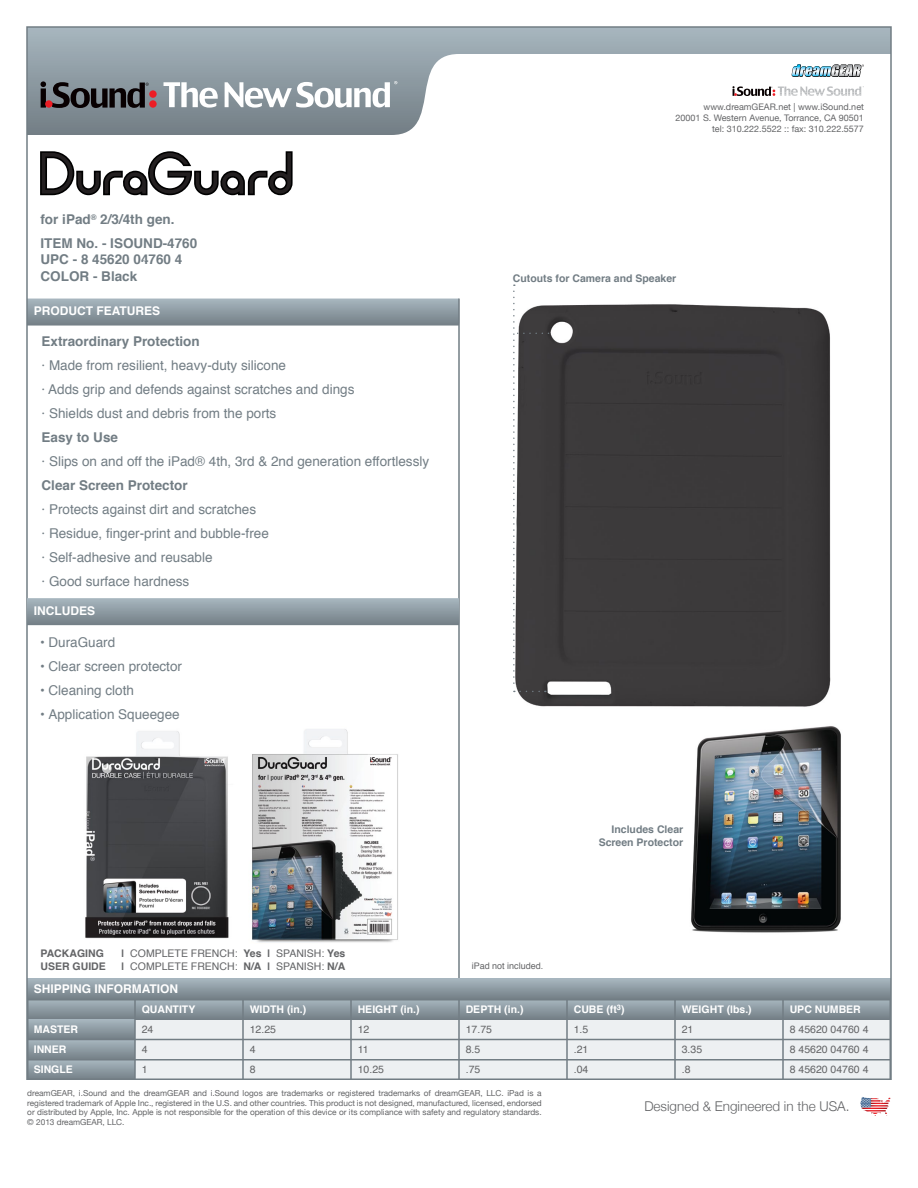
<style>
.page{position:relative;width:918px;height:1188px;background:#fff}
.page>*{position:absolute;margin:0;border:0;box-sizing:border-box;transform-origin:0 0}
.t1{font:13.5px/24px "Helvetica";color:#727d84}
.t2{font:700 13.5px/23.4px "Helvetica";color:#727d84}
.t3{font:300 13.5px "Helvetica Neue";color:#636466}
.t4{font:700 12px "Helvetica";color:#fff}
.t5{font:10.5px/12.6px "Helvetica";color:#636466}
.t6{font:700 10.5px/20.2px "Helvetica";color:#fff}
.t7{font:700 10.5px/13.5px "Helvetica";color:#727d84;text-align:right}
.t8{font:700 10.5px/12.6px "Helvetica";color:#636466}
.t9{font:9px/10.8px "Helvetica Neue";color:#636466;text-align:right}
.t10{font:9px "Helvetica";color:#636466}
.t11{font:8.25px/9.9px "Helvetica Neue";color:#636466;text-align:justify}
.s1{font-weight:700}
</style>
<div class="page">
<svg style="left:29px;top:299px;width:429px;height:27px;background:#8e9ba3"></svg>
<hr style="left:458px;top:299px;width:2px;height:687px;background:#727d84">
<div style="left:27px;top:979px;width:864px;height:20px;background:linear-gradient(to bottom,#a6b5be,#77838a)"></div>
<svg style="left:29px;top:999px;width:860px;height:79px;background:#c5ccd0"></svg>
<svg style="left:29px;top:29px;width:860px;height:106px"></svg>
<svg style="left:27px;top:598px;width:433px;height:27px;background:#8e9ba3"></svg>
<svg style="left:732px;top:58px;width:132px;height:38px"></svg>
<div style="left:149px;top:100px;width:8px;height:8px;background:#ed1d24;border-radius:50%"></div>
<div style="left:149px;top:90px;width:8px;height:8px;background:#ed1d24;border-radius:50%"></div>
<svg style="left:40px;top:81px;width:6px;height:27px"></svg>
<div style="left:45px;top:100px;width:8px;height:8px;background:#ed1d24;border-radius:50%"></div>
<svg style="left:52px;top:82px;width:97px;height:26px;background:#4b4e53"></svg>
<svg style="left:164px;top:81px;width:233px;height:27px"></svg>
<svg style="left:860px;top:1097px;width:31px;height:19px"></svg>
<svg style="left:40px;top:151px;width:253px;height:45px"></svg>
<img style="left:85px;top:731px;width:144px;height:208px">
<img style="left:252px;top:729px;width:146px;height:214px">
<div style="left:514px;top:304px;width:317px;height:403px;background:#3c3a3b"></div>
<img style="left:691px;top:726px;width:150px;height:207px">
<svg style="left:513px;top:285px;width:36px;height:407px;background:#5f5e5f"></svg>
<h1 class="t2" style="left:40px;top:208px;width:158px">for iPad<sup>®</sup> 2/3/4th gen.<br>ITEM No. - ISOUND-4760</h1>
<h1 class="t2" style="left:41px;top:251px;width:143px;line-height:16.5px">UPC - 8 45620 04760 4<br>COLOR - Black</h1>
<h2 class="t4" style="left:34px;top:302px;width:128px">PRODUCT FEATURES</h2>
<h1 class="t2" style="left:42px;top:330px;width:160px">Extraordinary Protection</h1>
<h1 class="t1" style="left:42px;top:353px;width:314px">· Made from resilient, heavy-duty silicone<br>· Adds grip and defends against scratches and dings · Shields dust and debris from the ports</h1>
<h1 class="t2" style="left:42px;top:426px;width:78px">Easy to Use</h1>
<h1 class="t1" style="left:42px;top:449px;width:389px">· Slips on and off the iPad® 4th, 3rd &amp; 2nd generation effortlessly</h1>
<h1 class="t2" style="left:42px;top:474px;width:148px">Clear Screen Protector</h1>
<h1 class="t1" style="left:42px;top:497px;width:229px">· Protects against dirt and scratches<br>· Residue, finger-print and bubble-free · Self-adhesive and reusable<br>· Good surface hardness</h1>
<h2 class="t4" style="left:34px;top:601px;width:63px">INCLUDES</h2>
<h1 class="t1" style="left:40px;top:631px;width:77px">• DuraGuard</h1>
<h1 class="t1" style="left:40px;top:655px;width:144px">• Clear screen protector</h1>
<h1 class="t1" style="left:40px;top:679px;width:96px">• Cleaning cloth</h1>
<h1 class="t1" style="left:40px;top:703px;width:141px">• Application Squeegee</h1>
<p class="t8" style="left:40px;top:947px;width:67px">PACKAGING<br>USER GUIDE</p>
<p class="t5" style="left:121px;top:947px;width:225px"><span class="s1">|</span> COMPLETE FRENCH: <span class="s1">Yes |</span> SPANISH: <span class="s1">Yes |</span> COMPLETE FRENCH: <span class="s1">N/A |</span> SPANISH: <span class="s1">N/A</span></p>
<p class="t9" style="left:676px;top:101px;width:190px">www.dreamGEAR.net | www.iSound.net<br>20001 S. Western Avenue, Torrance, CA 90501 tel: 310.222.5522 :: fax: 310.222.5577</p>
<p class="t7" style="left:513px;top:272px;width:165px">Cutouts for Camera and Speaker</p>
<p class="t10" style="left:472px;top:959px;width:73px">iPad not included.</p>
<p class="t7" style="left:599px;top:822px;width:86px">Includes Clear<br>Screen Protector</p>
<h2 class="t4" style="left:34px;top:979px;width:146px">SHIPPING INFORMATION</h2>
<p class="t6" style="left:34px;top:1019px;width:46px">MASTER<br>INNER<br>SINGLE</p>
<p class="t6" style="left:250px;top:999px;width:58px">WIDTH (in.)</p>
<p class="t6" style="left:358px;top:999px;width:63px">HEIGHT (in.)</p>
<p class="t6" style="left:466px;top:999px;width:59px">DEPTH (in.)</p>
<p class="t6" style="left:574px;top:999px;width:52px">CUBE (ft<sup>3</sup>)</p>
<p class="t6" style="left:682px;top:999px;width:72px">WEIGHT (lbs.)</p>
<p class="t6" style="left:790px;top:999px;width:73px">UPC NUMBER</p>
<p class="t6" style="left:142px;top:999px;width:55px">QUANTITY</p>
<p class="t5" style="left:142px;top:1023px;width:13px">24</p>
<p class="t5" style="left:250px;top:1023px;width:28px">12.25</p>
<p class="t5" style="left:358px;top:1023px;width:13px">12</p>
<p class="t5" style="left:466px;top:1023px;width:28px">17.75</p>
<p class="t5" style="left:574px;top:1023px;width:16px">1.5</p>
<p class="t5" style="left:682px;top:1023px;width:13px">21</p>
<p class="t5" style="left:790px;top:1023px;width:80px">8 45620 04760 4</p>
<p class="t5" style="left:142px;top:1044px;width:7px">4</p>
<p class="t5" style="left:250px;top:1044px;width:7px">4</p>
<p class="t5" style="left:358px;top:1044px;width:12px">11</p>
<p class="t5" style="left:466px;top:1044px;width:16px">8.5</p>
<p class="t5" style="left:574px;top:1044px;width:16px">.21</p>
<p class="t5" style="left:682px;top:1044px;width:22px">3.35</p>
<p class="t5" style="left:790px;top:1044px;width:80px">8 45620 04760 4</p>
<p class="t5" style="left:142px;top:1063px;width:7px">1</p>
<p class="t5" style="left:250px;top:1063px;width:7px">8</p>
<p class="t5" style="left:358px;top:1063px;width:28px">10.25</p>
<p class="t5" style="left:466px;top:1063px;width:16px">.75</p>
<p class="t5" style="left:574px;top:1063px;width:16px">.04</p>
<p class="t5" style="left:682px;top:1063px;width:10px">.8</p>
<p class="t5" style="left:790px;top:1063px;width:80px">8 45620 04760 4</p>
<p class="t11" style="left:27px;top:1087px;width:516px">dreamGEAR, i.Sound and the dreamGEAR and i.Sound logos are trademarks or registered trademarks of dreamGEAR, LLC. iPad is a registered trademark of Apple Inc., registered in the U.S. and other countries. This product is not designed, manufactured, licensed, endorsed or distributed by Apple, Inc. Apple is not responsible for the operation of this device or its compliance with safety and regulatory standards. © 2013 dreamGEAR, LLC.</p>
<h1 class="t3" style="left:644px;top:1096px;width:207px">Designed &amp; Engineered in the USA.</h1>
</div>
